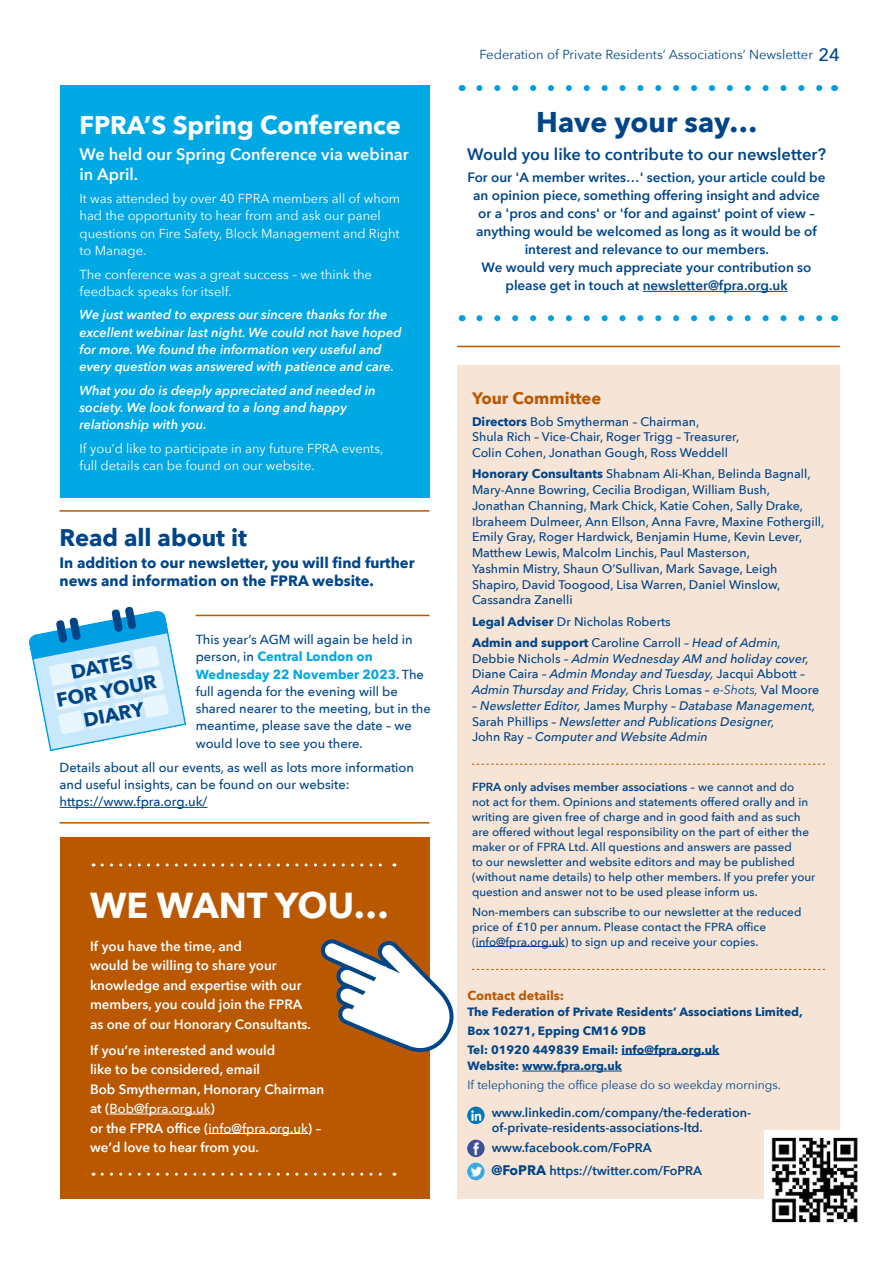
<style>
.page{position:relative;width:893px;height:1263px;background:#fff}
.page>*{position:absolute;margin:0;border:0;box-sizing:border-box;transform-origin:0 0}
.t1{font:700 36px "Avenir Next";color:#fff}
.t2{font:700 28.5px "Avenir Next";color:#004587}
.t3{font:700 25.5px "Avenir Next";color:#fff}
.t4{font:700 24px "Avenir Next";color:#004587}
.t5{font:700 19.5px/24.8px "Avenir Next";color:#004587;text-align:center}
.t6{font:600 16.5px/19.5px "Avenir Next";color:#fff}
.t7{font:600 16.5px "Avenir Next";color:#004587}
.t8{font:700 16.5px "Avenir Next";color:#ba5802}
.t9{font:700 15px/18px "Avenir Next";color:#004587}
.t10{font:600 13.5px/18px "Avenir Next";color:#004587;text-align:center}
.t11{font:600 13.5px/19.5px "Avenir Next";color:#fff}
.t12{font:500 13.05px/17.2px "Avenir Next";color:#004587}
.t13{font:13.05px/17.2px "Avenir Next";color:#fff}
.t14{font:italic 600 13.05px/17.2px "Avenir Next";color:#fff}
.t15{font:13.05px "Avenir Next";color:#004587}
.t16{font:500 13.05px "Avenir Next";color:#fff}
.t17{font:600 12.75px/15px "Avenir Next";color:#004587}
.t18{font:700 12.75px "Avenir Next";color:#ba5802}
.t19{font:500 12.45px/15.8px "Avenir Next";color:#004587}
.t20{font:italic 500 12.45px/15.8px "Avenir Next";color:#004587}
.t21{font:700 12px/18.6px "Avenir Next";color:#004587}
.t22{font:12px "Avenir Next";color:#004587}
.t23{font:500 11.7px/15px "Avenir Next";color:#004587}
.s1{font-weight:700;color:#00a8e4}
.s2{font-weight:600;font-size:13.5px}
.s3{font-weight:500;font-size:13.05px}
.s4{font-weight:500;font-size:18px}
.s5{font-weight:700}
.s6{font-style:italic}
.s7{font-style:normal}
.s8{font-weight:400}
.s9{font-weight:600}
.s10{font-weight:700;font-size:13.8px}
</style>
<div class="page">
<hr style="left:643px;top:291px;width:145px;height:1px;background:#004587">
<div style="left:457px;top:366px;width:383px;height:833px;background:#f6e4d6"></div>
<hr style="left:476px;top:946px;width:89px;height:1px;background:#004587">
<svg style="left:472px;top:764px;width:353px;height:1px"></svg>
<svg style="left:472px;top:969px;width:353px;height:1px"></svg>
<hr style="left:622px;top:1054px;width:97px;height:1px;background:#004587">
<hr style="left:522px;top:1071px;width:100px;height:1px;background:#004587">
<img style="left:467px;top:1106px;width:18px;height:18px;border-radius:9px">
<img style="left:467px;top:1139px;width:18px;height:18px;border-radius:9px">
<img style="left:467px;top:1163px;width:18px;height:17px;border-radius:9px">
<img style="left:765px;top:1131px;width:93px;height:92px">
<hr style="left:457px;top:346px;width:383px;height:1px;background:#ba5802">
<hr style="left:196px;top:615px;width:233px;height:1px;background:#ba5802">
<hr style="left:60px;top:822px;width:369px;height:1px;background:#ba5802">
<hr style="left:60px;top:510px;width:369px;height:2px;background:#ba5802">
<svg style="left:479px;top:315px;width:344px;height:6px"></svg>
<svg style="left:479px;top:85px;width:344px;height:6px"></svg>
<div style="left:60px;top:85px;width:369px;height:412px;background:#00a8e4"></div>
<svg style="left:29px;top:606px;width:157px;height:145px"></svg>
<hr style="left:60px;top:807px;width:147px;height:1px;background:#004587">
<div style="left:60px;top:838px;width:369px;height:361px;background:#ba5802"></div>
<hr style="left:110px;top:1114px;width:101px;height:1px;background:#fff">
<hr style="left:209px;top:1133px;width:99px;height:1px;background:#fff">
<svg style="left:102px;top:863px;width:293px;height:3px"></svg>
<svg style="left:102px;top:1173px;width:293px;height:3px"></svg>
<svg style="left:321px;top:935px;width:133px;height:119px"></svg>
<h3 class="t3" style="left:80px;top:103px;width:323px">FPRA’S Spring Conference</h3>
<h3 class="t6" style="left:80px;top:144px;width:331px">We held our Spring Conference via webinar in April.</h3>
<p class="t13" style="left:80px;top:189px;width:322px">It was attended by over 40 FPRA members all of whom had the opportunity to hear from and ask our panel questions on Fire Safety, Block Management and Right to Manage.</p>
<p class="t13" style="left:80px;top:265px;width:294px">The conference was a great success – we think the feedback speaks for itself.</p>
<p class="t14" style="left:80px;top:306px;width:324px">We just wanted to express our sincere thanks for the excellent webinar last night. We could not have hoped for more. We found the information very useful and every question was answered with patience and care.</p>
<p class="t14" style="left:80px;top:381px;width:298px">What you do is deeply appreciated and needed in society. We look forward to a long and happy relationship with you.</p>
<p class="t13" style="left:80px;top:439px;width:305px">If you’d like to participate in any future FPRA events, full details can be found on our website.</p>
<h3 class="t4" style="left:60px;top:517px;width:189px">Read all about it</h3>
<p class="t9" style="left:60px;top:554px;width:357px">In addition to our newsletter, you will find further news and information on the FPRA website.</p>
<p class="t12" style="left:196px;top:630px;width:237px">This year’s AGM will again be held in person, in <span class="s1">Central London on<br>Wednesday 22 November 2023</span>. The full agenda for the evening will be shared nearer to the meeting, but in the meantime, please save the date – we would love to see you there.</p>
<p class="t12" style="left:60px;top:758px;width:356px">Details about all our events, as well as lots more information and useful insights, can be found on our website: https://www.fpra.org.uk/</p>
<h3 class="t5" style="left:50px;top:664px;width:103px;rotate:-11deg">DATES<br>FOR YOUR<br>DIARY</h3>
<h1 class="t1" style="left:90px;top:874px;width:300px">WE WANT YOU…</h1>
<p class="t11" style="left:90px;top:936px;width:222px">If you have the time, and<br>would be willing to share your knowledge and expertise with our members, you could join the FPRA as one of our Honorary Consultants.</p>
<p class="t11" style="left:90px;top:1040px;width:236px">If you’re interested and would<br>like to be considered, email<br>Bob Smytherman, Honorary Chairman</p>
<p class="t16" style="left:90px;top:1097px;width:126px"><span class="s2">at (</span>Bob@fpra.org.uk<span class="s2">)</span></p>
<p class="t11" style="left:90px;top:1118px;width:232px">or the FPRA office (<span class="s3">info@fpra.org.uk</span>) – we’d love to hear from you.</p>
<p class="t15" style="left:479px;top:43px;width:362px">Federation of Private Residents’ Associations’ Newsletter <span class="s4">24</span></p>
<h2 class="t2" style="left:536px;top:97px;width:223px">Have your say…</h2>
<h3 class="t7" style="left:467px;top:140px;width:361px">Would you like to contribute to our newsletter?</h3>
<p class="t10" style="left:468px;top:168px;width:359px">For our 'A member writes…' section, your article could be an opinion piece, something offering insight and advice or a 'pros and cons' or 'for and against' point of view – anything would be welcomed as long as it would be of interest and relevance to our members.<br>We would very much appreciate your contribution so please get in touch at newsletter@fpra.org.uk</p>
<h3 class="t8" style="left:472px;top:384px;width:131px">Your Committee</h3>
<p class="t19" style="left:472px;top:413px;width:269px"><span class="s5">Directors</span> Bob Smytherman – Chairman,<br>Shula Rich – Vice-Chair, Roger Trigg – Treasurer,<br>Colin Cohen, Jonathan Gough, Ross Weddell</p>
<p class="t19" style="left:472px;top:466px;width:354px"><span class="s5">Honorary Consultants</span> Shabnam Ali-Khan, Belinda Bagnall, Mary-Anne Bowring, Cecilia Brodigan, William Bush, Jonathan Channing, Mark Chick, Katie Cohen, Sally Drake, Ibraheem Dulmeer, Ann Ellson, Anna Favre, Maxine Fothergill, Emily Gray, Roger Hardwick, Benjamin Hume, Kevin Lever, Matthew Lewis, Malcolm Linchis, Paul Masterson,<br>Yashmin Mistry, Shaun O’Sullivan, Mark Savage, Leigh Shapiro, David Toogood, Lisa Warren, Daniel Winslow, Cassandra Zanelli</p>
<p class="t19" style="left:472px;top:610px;width:311px;line-height:21.3px"><span class="s5">Legal Adviser</span> Dr Nicholas Roberts<br><span class="s5">Admin and support</span> Caroline Carroll – <span class="s6">Head of Admin,</span></p>
<p class="t20" style="left:472px;top:650px;width:349px"><span class="s7">Debbie Nichols –</span> Admin Wednesday AM and holiday cover,<br><span class="s7">Diane Caira –</span> Admin Monday and Tuesday, <span class="s7">Jacqui Abbott –<br></span>Admin Thursday and Friday, <span class="s7">Chris Lomas –</span> <span class="s8">e-Shots,</span> <span class="s7">Val Moore</span></p>
<p class="t20" style="left:472px;top:697px;width:345px"><span class="s7">–</span> Newsletter Editor, <span class="s7">James Murphy –</span> Database Management,<br><span class="s7">Sarah Phillips –</span> Newsletter and Publications Designer,<br><span class="s7">John Ray –</span> Computer and Website Admin</p>
<p class="t23" style="left:472px;top:779px;width:345px"><span class="s9">FPRA only advises member associations</span> – we cannot and do<br>not act for them. Opinions and statements offered orally and in writing are given free of charge and in good faith and as such are offered without legal responsibility on the part of either the maker or of FPRA Ltd. All questions and answers are passed<br>to our newsletter and website editors and may be published (without name details) to help other members. If you prefer your question and answer not to be used please inform us.</p>
<p class="t23" style="left:472px;top:904px;width:331px">Non-members can subscribe to our newsletter at the reduced price of £10 per annum. Please contact the FPRA office (info@fpra.org.uk) to sign up and receive your copies.</p>
<p class="t18" style="left:467px;top:984px;width:98px">Contact details:</p>
<p class="t21" style="left:467px;top:1003px;width:337px">The Federation of Private Residents’ Associations Limited,<br>Box 10271, Epping CM16 9DB<br>Tel: 01920 449839 Email: info@fpra.org.uk</p>
<p class="t21" style="left:467px;top:1056px;width:156px">Website: www.fpra.org.uk</p>
<p class="t22" style="left:467px;top:1074px;width:315px">If telephoning the office please do so weekday mornings.</p>
<p class="t17" style="left:492px;top:1105px;width:261px">www.linkedin.com/company/the-federation&shy;of-private-residents-associations-ltd.</p>
<p class="t17" style="left:491px;top:1136px;width:212px;line-height:22.8px">www.facebook.com/FoPRA <span class="s10">@FoPRA</span> https://twitter.com/FoPRA</p>
</div>
